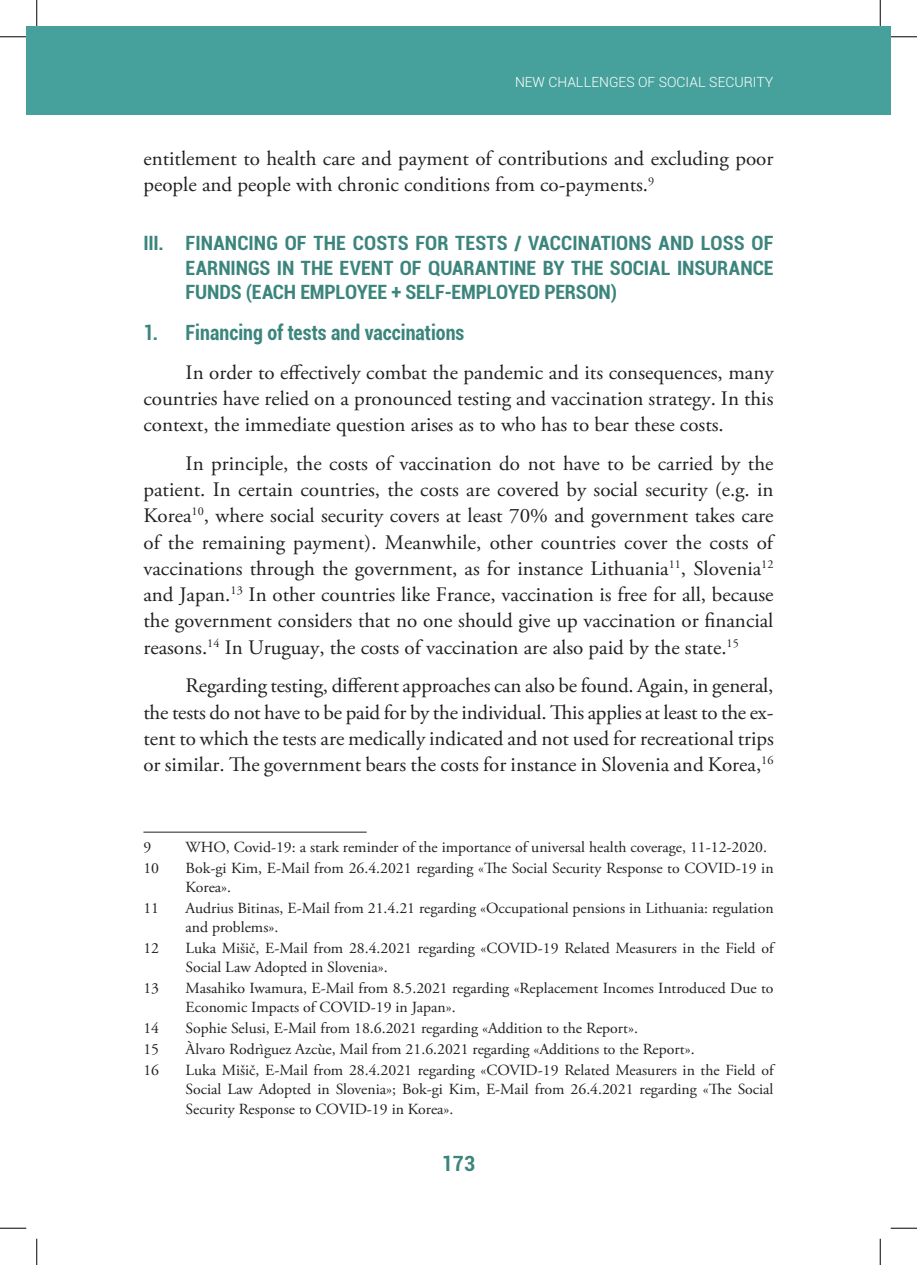
<style>
.page{position:relative;width:917px;height:1265px;background:#fff}
.page>*{position:absolute;margin:0;border:0;box-sizing:border-box;transform-origin:0 0}
.t1{font:700 condensed 21px "Roboto";color:#3b857c;scale:.95 1}
.t2{font:700 condensed 21px "Roboto";color:#3b857c}
.t3{font:20.65px/26.2px "Adobe Garamond Pro";color:#231f20;text-align:justify}
.t4{font:700 condensed 19.78px/24.2px "Roboto";letter-spacing:-.005em;color:#3b857c;text-align:justify}
.t5{font:15.4px/19.2px "Adobe Garamond Pro";color:#231f20}
.t6{font:300 14px "Roboto";color:#fff}
</style>
<div class="page">
<div style="left:27px;top:27px;width:863px;height:88px;background:#46a19c"></div>
<hr style="left:143px;top:831px;width:224px;height:1px;background:#231f20">
<svg style="left:0;top:36px;width:26px;height:1px"></svg>
<svg style="left:891px;top:36px;width:26px;height:1px"></svg>
<svg style="left:0;top:1227px;width:26px;height:1px"></svg>
<svg style="left:891px;top:1227px;width:26px;height:1px"></svg>
<svg style="left:36px;top:0;width:1px;height:26px"></svg>
<svg style="left:36px;top:1238px;width:1px;height:26px"></svg>
<svg style="left:880px;top:0;width:1px;height:26px"></svg>
<svg style="left:880px;top:1238px;width:1px;height:26px"></svg>
<p class="t6" style="left:515px;top:72px;width:260px">NEW CHALLENGES OF SOCIAL SECURITY</p>
<p class="t3" style="left:143px;top:146px;width:631px">entitlement to health care and payment of contributions and excluding poor people and people with chronic conditions from co-payments.<sup>9</sup></p>
<p class="t4" style="left:186px;top:230px;width:589px;text-indent:-42px">III. FINANCING OF THE COSTS FOR TESTS / VACCINATIONS AND LOSS OF EARNINGS IN THE EVENT OF QUARANTINE BY THE SOCIAL INSURANCE FUNDS (EACH EMPLOYEE + SELF-EMPLOYED PERSON)</p>
<p class="t1" style="left:143px;top:317px;width:339px">1. Financing of tests and vaccinations</p>
<p class="t3" style="left:143px;top:359px;width:632px;text-indent:42px">In order to effectively combat the pandemic and its consequences, many countries have relied on a pronounced testing and vaccination strategy. In this context, the immediate question arises as to who has to bear these costs.</p>
<p class="t3" style="left:143px;top:451px;width:633px;text-indent:42px">In principle, the costs of vaccination do not have to be carried by the patient. In certain countries, the costs are covered by social security (e.g. in Korea<sup>10</sup>, where social security covers at least 70% and government takes care of the remaining payment). Meanwhile, other countries cover the costs of vaccinations through the government, as for instance Lithuania<sup>11</sup>, Slovenia<sup>12 </sup>and Japan.<sup>13</sup> In other countries like France, vaccination is free for all, because the government considers that no one should give up vaccination or financial reasons.<sup>14</sup> In Uruguay, the costs of vaccination are also paid by the state.<sup>15</sup></p>
<p class="t3" style="left:143px;top:673px;width:632px;text-indent:42px">Regarding testing, different approaches can also be found. Again, in general, the tests do not have to be paid for by the individual. This applies at least to the ex&shy;tent to which the tests are medically indicated and not used for recreational trips or similar. The government bears the costs for instance in Slovenia and Korea,<sup>16</sup></p>
<p class="t5" style="left:143px;top:837px;width:9px">9</p>
<p class="t5" style="left:186px;top:837px;width:583px">WHO, Covid-19: a stark reminder of the importance of universal health coverage, 11-12-2020.</p>
<p class="t5" style="left:143px;top:858px;width:17px">10</p>
<p class="t5" style="left:186px;top:858px;width:589px">Bok-gi Kim, E-Mail from 26.4.2021 regarding «The Social Security Response to COVID-19 in<br>Korea».</p>
<p class="t5" style="left:143px;top:898px;width:17px">11</p>
<p class="t5" style="left:186px;top:898px;width:589px">Audrius Bitinas, E-Mail from 21.4.21 regarding «Occupational pensions in Lithuania: regulation and problems».</p>
<p class="t5" style="left:143px;top:938px;width:17px">12</p>
<p class="t5" style="left:186px;top:938px;width:591px">Luka Mišič, E-Mail from 28.4.2021 regarding «COVID-19 Related Measurers in the Field of<br>Social Law Adopted in Slovenia».</p>
<p class="t5" style="left:143px;top:978px;width:17px">13</p>
<p class="t5" style="left:186px;top:978px;width:589px">Masahiko Iwamura, E-Mail from 8.5.2021 regarding «Replacement Incomes Introduced Due to<br>Economic Impacts of COVID-19 in Japan».</p>
<p class="t5" style="left:143px;top:1019px;width:17px">14</p>
<p class="t5" style="left:186px;top:1019px;width:454px">Sophie Selusi, E-Mail from 18.6.2021 regarding «Addition to the Report».</p>
<p class="t5" style="left:143px;top:1039px;width:17px">15</p>
<p class="t5" style="left:186px;top:1039px;width:510px">Àlvaro Rodrìguez Azcùe, Mail from 21.6.2021 regarding «Additions to the Report».</p>
<p class="t5" style="left:143px;top:1060px;width:17px">16</p>
<p class="t5" style="left:186px;top:1060px;width:591px">Luka Mišič, E-Mail from 28.4.2021 regarding «COVID-19 Related Measurers in the Field of<br>Social Law Adopted in Slovenia»; Bok-gi Kim, E-Mail from 26.4.2021 regarding «The Social<br>Security Response to COVID-19 in Korea».</p>
<p class="t2" style="left:442px;top:1148px;width:35px">173</p>
</div>
